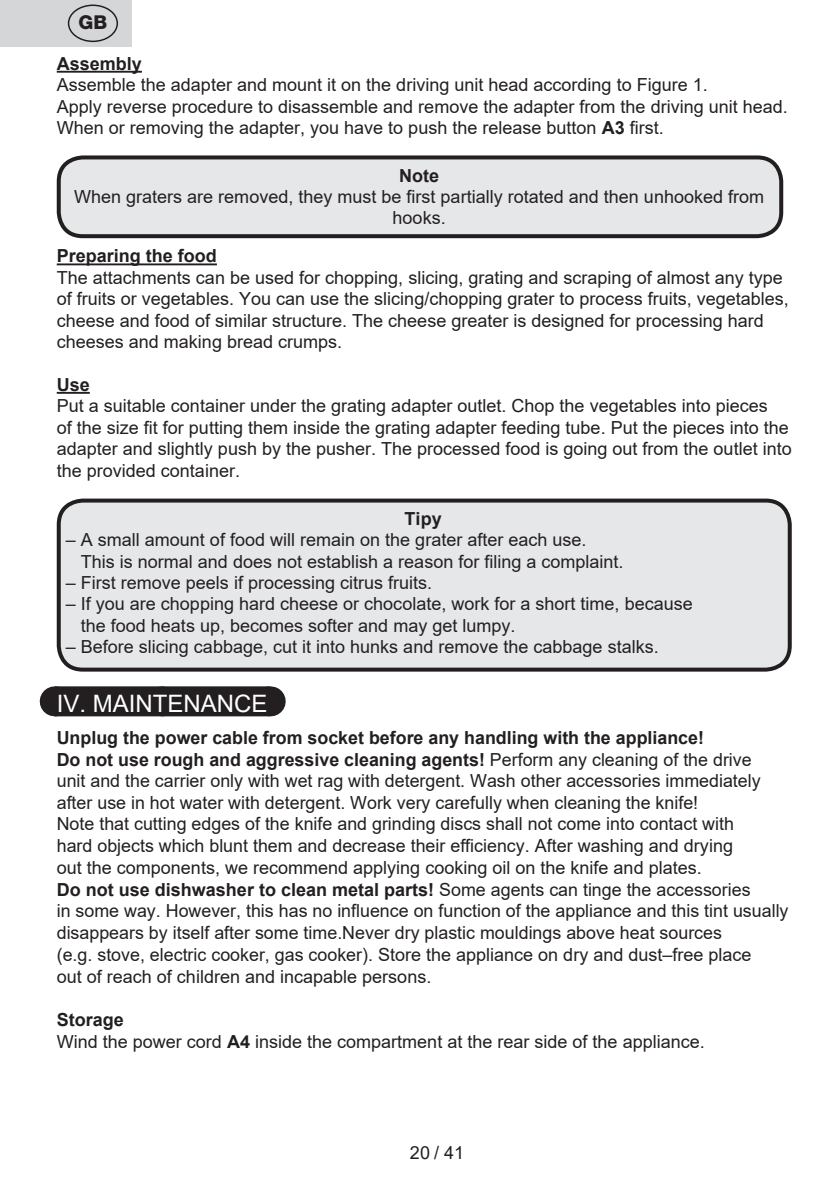
<style>
.page{position:relative;width:840px;height:1191px;background:#fff}
.page>*{position:absolute;margin:0;border:0;box-sizing:border-box;transform-origin:0 0}
.t1{font:24px "Arial";color:#fff}
.t2{font:800 19.2px "Helvetica Neue OT";color:#231f20}
.t3{font:18px/21.6px "Arial";color:#231f20}
.t4{font:700 18px "Arial";color:#231f20}
.s1{font-weight:700}
</style>
<div class="page">
<hr style="left:57px;top:71px;width:85px;height:2px;background:#231f20">
<hr style="left:57px;top:263px;width:160px;height:2px;background:#231f20">
<hr style="left:57px;top:392px;width:33px;height:2px;background:#231f20">
<div style="left:55px;top:686px;width:214px;height:30px;background:#231f20"></div>
<svg style="left:162px;top:686px;width:54px;height:1px"></svg>
<hr style="left:269px;top:686px;width:1px;height:30px;background:#231f20">
<div style="left:59px;top:157px;width:721px;height:79px;background:#e6e7e9;border-radius:24px"></div>
<div style="left:57px;top:155px;width:725px;height:83px;border:4px solid #231f20;border-radius:24px"></div>
<div style="left:59px;top:500px;width:730px;height:169px;background:#e6e7e9;border-radius:24px"></div>
<div style="left:57px;top:498px;width:734px;height:173px;border:4px solid #231f20;border-radius:24px"></div>
<div style="left:0;top:0;width:131px;height:47px;background:#d5d6d8"></div>
<div style="left:68px;top:5px;width:50px;height:37px;border:1px solid #231f20;border-radius:50%"></div>
<p class="t2" style="left:78px;top:11px;width:30px">GB</p>
<p class="t4" style="left:57px;top:51px;width:87px">Assembly</p>
<p class="t3" style="left:57px;top:74px;width:732px">Assemble the adapter and mount it on the driving unit head according to Figure 1.<br>Apply reverse procedure to disassemble and remove the adapter from the driving unit head.<br>When or removing the adapter, you have to push the release button <span class="s1">A3</span> first.</p>
<p class="t4" style="left:399px;top:163px;width:41px">Note</p>
<p class="t3" style="left:74px;top:186px;width:691px;line-height:21px;text-align:center">When graters are removed, they must be first partially rotated and then unhooked from hooks.</p>
<p class="t4" style="left:57px;top:243px;width:162px">Preparing the food</p>
<p class="t3" style="left:57px;top:267px;width:733px">The attachments can be used for chopping, slicing, grating and scraping of almost any type of fruits or vegetables. You can use the slicing/chopping grater to process fruits, vegetables, cheese and food of similar structure. The cheese greater is designed for processing hard cheeses and making bread crumps.</p>
<p class="t4" style="left:57px;top:372px;width:35px">Use</p>
<p class="t3" style="left:57px;top:395px;width:736px">Put a suitable container under the grating adapter outlet. Chop the vegetables into pieces<br>of the size fit for putting them inside the grating adapter feeding tube. Put the pieces into the adapter and slightly push by the pusher. The processed food is going out from the outlet into the provided container.</p>
<p class="t4" style="left:404px;top:506px;width:39px">Tipy</p>
<p class="t3" style="left:81px;top:529px;width:544px;text-indent:-15px">– A small amount of food will remain on the grater after each use.<br>This is normal and does not establish a reason for filing a complaint.</p>
<p class="t3" style="left:66px;top:572px;width:368px">– First remove peels if processing citrus fruits.</p>
<p class="t3" style="left:81px;top:593px;width:613px;text-indent:-15px">– If you are chopping hard cheese or chocolate, work for a short time, because the food heats up, becomes softer and may get lumpy.</p>
<p class="t3" style="left:66px;top:636px;width:594px">– Before slicing cabbage, cut it into hunks and remove the cabbage stalks.</p>
<h1 class="t1" style="left:57px;top:686px;width:212px">IV. MAINTENANCE</h1>
<p class="t3" style="left:57px;top:727px;width:732px"><span class="s1">Unplug the power cable from socket before any handling with the appliance!<br>Do not use rough and aggressive cleaning agents!</span> Perform any cleaning of the drive<br>unit and the carrier only with wet rag with detergent. Wash other accessories immediately after use in hot water with detergent. Work very carefully when cleaning the knife!<br>Note that cutting edges of the knife and grinding discs shall not come into contact with<br>hard objects which blunt them and decrease their efficiency. After washing and drying<br>out the components, we recommend applying cooking oil on the knife and plates.<br><span class="s1">Do not use dishwasher to clean metal parts!</span> Some agents can tinge the accessories<br>in some way. However, this has no influence on function of the appliance and this tint usually disappears by itself after some time.Never dry plastic mouldings above heat sources<br>(e.g. stove, electric cooker, gas cooker). Store the appliance on dry and dust–free place<br>out of reach of children and incapable persons.</p>
<p class="t3" style="left:57px;top:1008px;width:649px"><span class="s1">Storage<br></span>Wind the power cord <span class="s1">A4</span> inside the compartment at the rear side of the appliance.</p>
<p class="t3" style="left:410px;top:1142px;width:56px">20 / 41</p>
</div>
